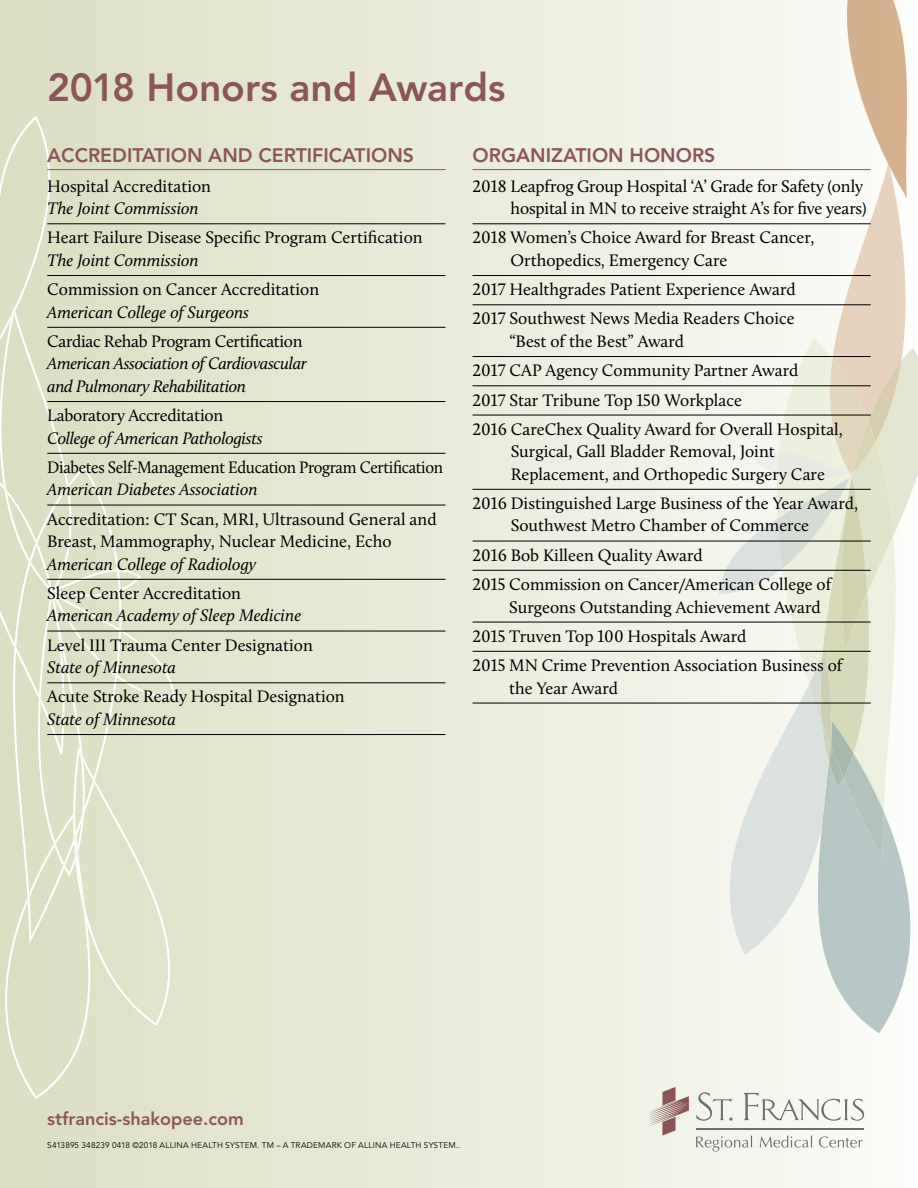
<style>
.page{position:relative;width:918px;height:1188px;background:#fff}
.page>*{position:absolute;margin:0;border:0;box-sizing:border-box;transform-origin:0 0}
.t1{font:800 39px "Avenir LT Std";letter-spacing:-.005em;color:#8c5658}
.t2{font:800 19.5px "Avenir LT Std";color:#8c5658}
.t3{font:800 18px "Avenir LT Std";color:#8c5658}
.t4{font:17.25px/29.2px "Calluna";color:#000}
.t5{font:italic 17.25px "Calluna";color:#000}
.t6{font:italic 17.25px/22.5px "Calluna";letter-spacing:-.02em;color:#000}
.t7{font:17.25px "Calluna";letter-spacing:-.02em;color:#000;scale:.95 1}
.t8{font:17.25px "Calluna";letter-spacing:-.02em;color:#000}
.t9{font:8.25px "Avenir LT Std";letter-spacing:.02em;color:#000}
.s1{font-size:7.5px}
</style>
<div class="page">
<div style="left:0;top:0;width:918px;height:1188px;background:linear-gradient(to right,#daddc0,#fafbf8)"></div>
<svg style="left:708px;top:0;width:210px;height:1033px"></svg>
<div style="left:0;top:116px;width:175px;height:983px;background:#dfe1c7"></div>
<hr style="left:47px;top:169px;width:399px;height:1px;background:#8c5658">
<hr style="left:47px;top:223px;width:399px;height:1px;background:#000">
<hr style="left:47px;top:275px;width:399px;height:1px;background:#000">
<hr style="left:47px;top:327px;width:399px;height:1px;background:#000">
<hr style="left:47px;top:401px;width:399px;height:1px;background:#000">
<hr style="left:47px;top:453px;width:399px;height:1px;background:#000">
<hr style="left:47px;top:505px;width:399px;height:1px;background:#000">
<hr style="left:47px;top:579px;width:399px;height:1px;background:#000">
<hr style="left:47px;top:631px;width:399px;height:1px;background:#000">
<hr style="left:47px;top:682px;width:399px;height:1px;background:#000">
<hr style="left:47px;top:734px;width:399px;height:1px;background:#000">
<hr style="left:472px;top:169px;width:399px;height:1px;background:#8c5658">
<hr style="left:472px;top:223px;width:399px;height:1px;background:#000">
<hr style="left:472px;top:275px;width:399px;height:1px;background:#000">
<hr style="left:472px;top:304px;width:399px;height:1px;background:#000">
<hr style="left:472px;top:356px;width:399px;height:1px;background:#000">
<hr style="left:472px;top:385px;width:399px;height:1px;background:#000">
<hr style="left:472px;top:415px;width:399px;height:1px;background:#000">
<hr style="left:472px;top:489px;width:399px;height:1px;background:#000">
<hr style="left:472px;top:541px;width:399px;height:1px;background:#000">
<hr style="left:472px;top:570px;width:399px;height:1px;background:#000">
<hr style="left:472px;top:622px;width:399px;height:1px;background:#000">
<hr style="left:472px;top:651px;width:399px;height:1px;background:#000">
<hr style="left:472px;top:703px;width:399px;height:1px;background:#000">
<svg style="left:649px;top:1087px;width:40px;height:49px;background:#cdbbb5"></svg>
<hr style="left:696px;top:1128px;width:167px;height:1px;background:#6d6e71">
<svg style="left:696px;top:1092px;width:37px;height:29px"></svg>
<svg style="left:743px;top:1093px;width:121px;height:28px"></svg>
<svg style="left:696px;top:1136px;width:56px;height:16px"></svg>
<svg style="left:760px;top:1136px;width:52px;height:12px"></svg>
<svg style="left:819px;top:1136px;width:43px;height:12px"></svg>
<h1 class="t1" style="left:47px;top:65px;width:460px">2018 Honors and Awards</h1>
<p class="t2" style="left:47px;top:144px;width:368px">ACCREDITATION AND CERTIFICATIONS</p>
<p class="t4" style="left:47px;top:171px;width:165px">Hospital Accreditation</p>
<p class="t5" style="left:47px;top:198px;width:153px">The Joint Commission</p>
<p class="t4" style="left:47px;top:223px;width:377px">Heart Failure Disease Specific Program Certification</p>
<p class="t5" style="left:47px;top:250px;width:153px">The Joint Commission</p>
<p class="t4" style="left:47px;top:275px;width:274px">Commission on Cancer Accreditation</p>
<p class="t5" style="left:47px;top:302px;width:203px">American College of Surgeons</p>
<p class="t8" style="left:47px;top:331px;width:257px">Cardiac Rehab Program Certification</p>
<p class="t6" style="left:47px;top:352px;width:261px">American Association of Cardiovascular and Pulmonary Rehabilitation</p>
<p class="t4" style="left:47px;top:401px;width:178px">Laboratory Accreditation</p>
<p class="t5" style="left:47px;top:427px;width:217px">College of American Pathologists</p>
<p class="t7" style="left:47px;top:457px;width:418px">Diabetes Self-Management Education Program Certification</p>
<p class="t5" style="left:47px;top:479px;width:212px">American Diabetes Association</p>
<p class="t4" style="left:47px;top:508px;width:391px;line-height:22.5px">Accreditation: CT Scan, MRI, Ultrasound General and<br>Breast, Mammography, Nuclear Medicine, Echo</p>
<p class="t5" style="left:47px;top:553px;width:210px">American College of Radiology</p>
<p class="t4" style="left:47px;top:578px;width:195px">Sleep Center Accreditation</p>
<p class="t5" style="left:47px;top:605px;width:255px">American Academy of Sleep Medicine</p>
<p class="t4" style="left:47px;top:630px;width:267px">Level III Trauma Center Designation</p>
<p class="t5" style="left:47px;top:657px;width:130px">State of Minnesota</p>
<p class="t4" style="left:47px;top:682px;width:299px">Acute Stroke Ready Hospital Designation</p>
<p class="t5" style="left:47px;top:709px;width:130px">State of Minnesota</p>
<p class="t2" style="left:472px;top:144px;width:245px">ORGANIZATION HONORS</p>
<p class="t4" style="left:472px;top:175px;width:396px;line-height:22.5px;text-align:right">2018 Leapfrog Group Hospital ‘A’ Grade for Safety (only hospital in MN to receive straight A’s for five years)</p>
<p class="t4" style="left:511px;top:226px;width:306px;line-height:22.5px;text-indent:-38px">2018 Women’s Choice Award for Breast Cancer,<br>Orthopedics, Emergency Care</p>
<p class="t4" style="left:472px;top:275px;width:325px">2017 Healthgrades Patient Experience Award<br>2017 Southwest News Media Readers Choice</p>
<p class="t4" style="left:472px;top:326px;width:372px;text-indent:37px">“Best of the Best” Award<br>2017 CAP Agency Community Partner Award<br>2017 Star Tribune Top 150 Workplace<br>2016 CareChex Quality Award for Overall Hospital,</p>
<p class="t4" style="left:511px;top:440px;width:316px;line-height:22.5px">Surgical, Gall Bladder Removal, Joint<br>Replacement, and Orthopedic Surgery Care</p>
<p class="t4" style="left:511px;top:492px;width:349px;line-height:22.5px;text-indent:-38px">2016 Distinguished Large Business of the Year Award,<br>Southwest Metro Chamber of Commerce</p>
<p class="t4" style="left:472px;top:540px;width:360px">2016 Bob Killeen Quality Award<br>2015 Commission on Cancer/American College of</p>
<p class="t4" style="left:472px;top:592px;width:372px;text-indent:37px">Surgeons Outstanding Achievement Award<br>2015 Truven Top 100 Hospitals Award<br>2015 MN Crime Prevention Association Business of</p>
<p class="t4" style="left:509px;top:673px;width:110px">the Year Award</p>
<p class="t3" style="left:47px;top:1108px;width:198px">stfrancis-shakopee.com</p>
<p class="t9" style="left:47px;top:1140px;width:414px">S413895 348239 0418 ©2018 ALLINA HEALTH SYSTEM. TM – A TRADEMARK OF ALLINA HEALTH SYSTEM.<span class="s1">.</span></p>
</div>
